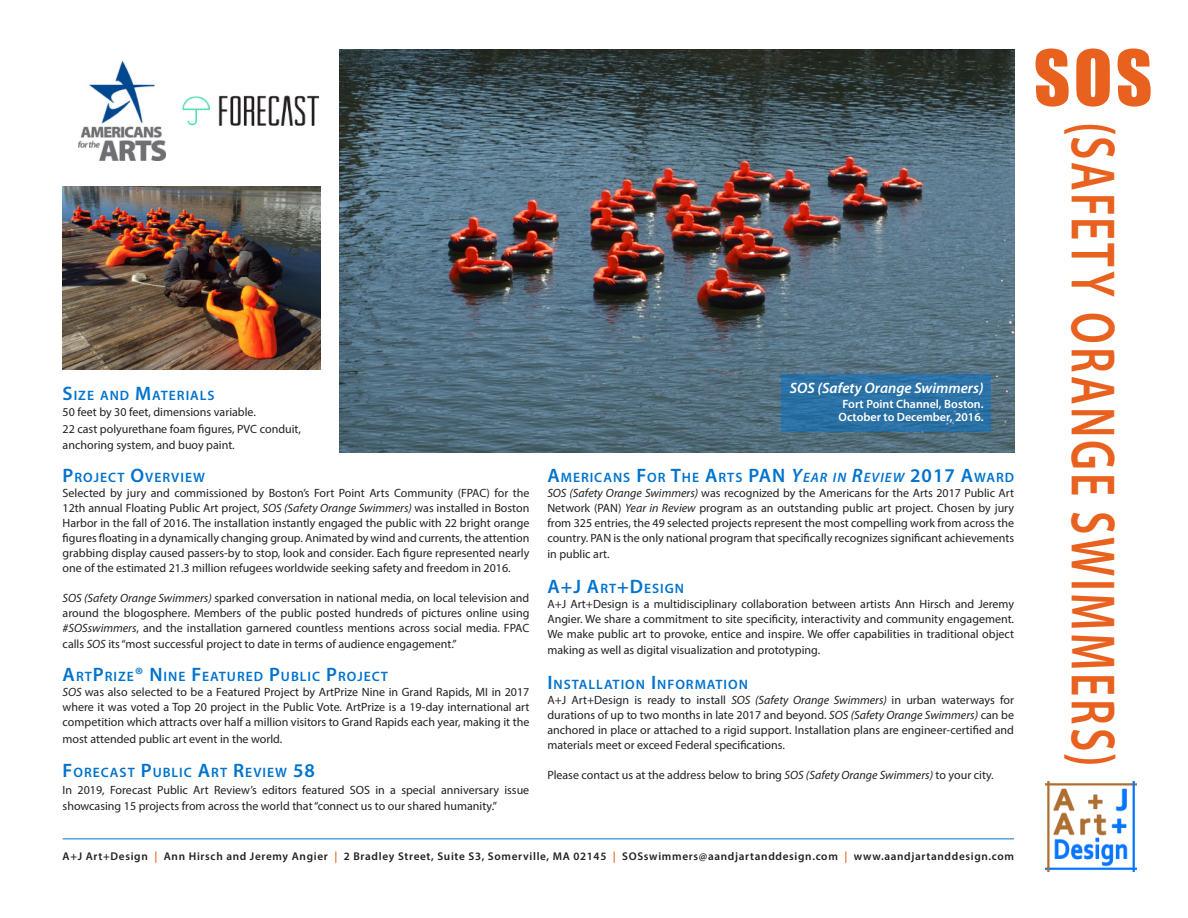
<style>
.page{position:relative;width:1188px;height:918px;background:#fff}
.page>*{position:absolute;margin:0;border:0;box-sizing:border-box;transform-origin:0 0}
.t1{font:70.5px "Impact";color:#e9611f}
.t2{font:600 63px "Myriad Pro";letter-spacing:.06em;color:#e9611f;scale:.71 1}
.t3{font:italic 600 15px "Myriad Pro";color:#fff}
.t4{font:600 13.65px "Myriad Pro";letter-spacing:.07em;color:#0073ce}
.t5{font:12px/15px "Myriad Pro";color:#231f20;text-align:justify}
.t6{font:600 12px/13.5px "Myriad Pro";color:#fff;text-align:center}
.t7{font:600 11.25px "Myriad Pro";letter-spacing:.06em;color:#231f20}
.s1{font-size:19.5px}
.s2{font-style:italic}
.s3{font-style:italic;font-size:19.5px}
.s4{color:#e9611f}
</style>
<div class="page">
<img style="left:339px;top:50px;width:675px;height:402px">
<img style="left:1046px;top:781px;width:90px;height:91px">
<img style="left:63px;top:186px;width:258px;height:184px">
<hr style="left:63px;top:838px;width:951px;height:1px;background:#0073ce">
<img style="left:79px;top:62px;width:86px;height:99px">
<div style="left:781px;top:375px;width:209px;height:57px;background:#2b71a6"></div>
<img style="left:182px;top:95px;width:138px;height:31px">
<p class="t4" style="left:63px;top:386px;width:154px"><span class="s1">S</span>IZE AN D <span class="s1">M</span>ATERIALS</p>
<p class="t5" style="left:63px;top:404px;width:240px;line-height:16.5px;text-align:left">50 feet by 30 feet, dimensions variable.<br>22 cast polyurethane foam figures, PVC conduit, anchoring system, and buoy paint.</p>
<p class="t4" style="left:63px;top:469px;width:144px"><span class="s1">P</span>ROJECT <span class="s1">O</span>VERVIEW</p>
<p class="t5" style="left:63px;top:485px;width:468px">Selected by jury and commissioned by Boston’s Fort Point Arts Community (FPAC) for the 12th annual Floating Public Art project, <span class="s2">SOS (Safety Orange Swimmers)</span> was installed in Boston Harbor in the fall of 2016. The installation instantly engaged the public with 22 bright orange figures floating in a dynamically changing group. Animated by wind and currents, the attention grabbing display caused passers-by to stop, look and consider. Each figure represented nearly one of the estimated 21.3 million refugees worldwide seeking safety and freedom in 2016.</p>
<p class="t5" style="left:63px;top:590px;width:468px"><span class="s2">SOS (Safety Orange Swimmers)</span> sparked conversation in national media, on local television and around the blogosphere. Members of the public posted hundreds of pictures online using <span class="s2">#SOSswimmers</span>, and the installation garnered countless mentions across social media. FPAC</p>
<p class="t5" style="left:63px;top:637px;width:396px">calls <span class="s2">SOS</span> its “most successful project to date in terms of audience engagement.”</p>
<p class="t4" style="left:63px;top:668px;width:327px"><span class="s1">A</span>RT<span class="s1">P</span>RIZE<span class="s1">® N</span>INE <span class="s1">F</span>EATURED <span class="s1">P</span>UBLIC <span class="s1">P</span>ROJECT</p>
<p class="t5" style="left:63px;top:685px;width:468px"><span class="s2">SOS</span> was also selected to be a Featured Project by ArtPrize Nine in Grand Rapids, MI in 2017 where it was voted a Top 20 project in the Public Vote. ArtPrize is a 19-day international art competition which attracts over half a million visitors to Grand Rapids each year, making it the</p>
<p class="t5" style="left:63px;top:731px;width:221px">most attended public art event in the world.</p>
<p class="t4" style="left:63px;top:764px;width:254px"><span class="s1">F</span>ORECAST <span class="s1">P</span>UBLIC <span class="s1">A</span>RT <span class="s1">R</span>EVIEW <span class="s1">58</span></p>
<p class="t5" style="left:63px;top:782px;width:468px;line-height:16.5px">In 2019, Forecast Public Art Review’s editors featured SOS in a special anniversary issue showcasing 15 projects from across the world that “connect us to our shared humanity.”</p>
<p class="t3" style="left:790px;top:378px;width:195px">SOS (Safety Orange Swimmers)</p>
<p class="t6" style="left:839px;top:397px;width:146px">Fort Point Channel, Boston.<br>October to December, 2016.</p>
<p class="t4" style="left:547px;top:469px;width:468px"><span class="s1">A</span>MERICAN S <span class="s1">F</span>OR <span class="s1">T</span>HE <span class="s1">A</span>RTS <span class="s1">PAN</span> <span class="s3">Y</span><span class="s2">EAR IN</span> <span class="s3">R</span><span class="s2">EVIEW</span> <span class="s1">2017 A</span>WARD</p>
<p class="t5" style="left:547px;top:485px;width:468px"><span class="s2">SOS (Safety Orange Swimmers)</span> was recognized by the Americans for the Arts 2017 Public Art Network (PAN) <span class="s2">Year in Review</span> program as an outstanding public art project. Chosen by jury from 325 entries, the 49 selected projects represent the most compelling work from across the country. PAN is the only national program that specifically recognizes significant achievements</p>
<p class="t5" style="left:547px;top:547px;width:64px">in public art.</p>
<p class="t4" style="left:547px;top:580px;width:136px"><span class="s1">A+J A</span>RT<span class="s1">+D</span>ESIGN</p>
<p class="t5" style="left:547px;top:596px;width:468px">A+J Art+Design is a multidisciplinary collaboration between artists Ann Hirsch and Jeremy Angier. We share a commitment to site specificity, interactivity and community engagement.<br>We make public art to provoke, entice and inspire. We offer capabilities in traditional object</p>
<p class="t5" style="left:547px;top:643px;width:274px">making as well as digital visualization and prototyping.</p>
<p class="t4" style="left:547px;top:676px;width:200px"><span class="s1">I</span> NSTALLATION <span class="s1">I</span> NFORMATION</p>
<p class="t5" style="left:547px;top:692px;width:468px">A+J Art+Design is ready to install <span class="s2">SOS (Safety Orange Swimmers)</span> in urban waterways for durations of up to two months in late 2017 and beyond. <span class="s2">SOS (Safety Orange Swimmers)</span> can be anchored in place or attached to a rigid support. Installation plans are engineer-certified and materials meet or exceed Federal specifications.</p>
<p class="t5" style="left:547px;top:767px;width:448px">Please contact us at the address below to bring <span class="s2">SOS (Safety Orange Swimmers)</span> to your city.</p>
<p class="t7" style="left:63px;top:849px;width:953px">A+J Art+Design <span class="s4">|</span> Ann Hirsch and Jeremy Angier <span class="s4">|</span> 2 Bradley Street, Suite S3, Somerville, MA 02145 <span class="s4">|</span> SOSswimmers@aandjartanddesign.com <span class="s4">|</span> www.aandjartanddesign.com</p>
<h1 class="t1" style="left:1034px;top:23px;width:120px">SOS</h1>
<h2 class="t2" style="left:1133px;top:122px;width:909px;rotate:90deg">(SAFETY ORANGE SWIMMERS)</h2>
</div>
